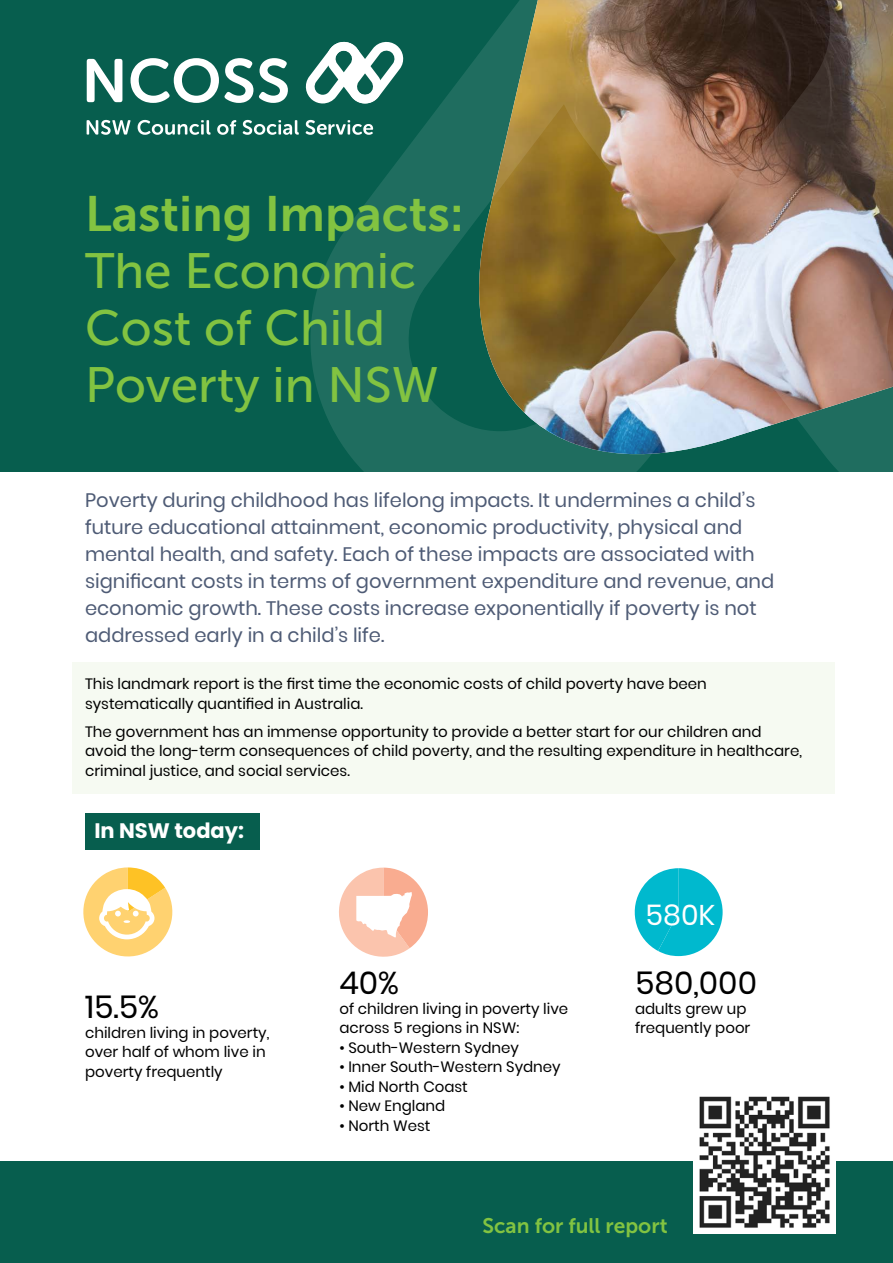
<style>
.page{position:relative;width:893px;height:1263px;background:#fff}
.page>*{position:absolute;margin:0;border:0;box-sizing:border-box;transform-origin:0 0}
.t1{font:49.5px/57px "Museo Sans 500";color:#82c341}
.t2{font:49.5px "Museo Sans 700";color:#82c341}
.t3{font:31.5px "Poppins";color:#000}
.t4{font:28.5px "Poppins";color:#fff}
.t5{font:21px "Museo Sans 700";color:#82c341}
.t6{font:700 21px "Poppins";color:#fff}
.t7{font:19.5px/27px "Poppins";color:#4e5b75}
.t8{font:15px/19.5px "Poppins";color:#000}
</style>
<div class="page">
<svg style="left:634px;top:868px;width:89px;height:88px"></svg>
<div style="left:72px;top:662px;width:762px;height:131px;background:#f6faf2"></div>
<div style="left:0;top:0;width:893px;height:472px;background:#075e4e"></div>
<svg style="left:87px;top:59px;width:35px;height:43px"></svg>
<svg style="left:131px;top:58px;width:122px;height:45px"></svg>
<svg style="left:259px;top:58px;width:27px;height:45px"></svg>
<svg style="left:87px;top:120px;width:44px;height:15px"></svg>
<svg style="left:138px;top:120px;width:73px;height:15px"></svg>
<svg style="left:217px;top:120px;width:19px;height:15px"></svg>
<svg style="left:243px;top:120px;width:43px;height:15px"></svg>
<div style="left:85px;top:813px;width:174px;height:36px;background:#075e4e"></div>
<svg style="left:286px;top:0;width:236px;height:472px"></svg>
<img style="left:522px;top:0;width:242px;height:472px">
<svg style="left:764px;top:0;width:129px;height:472px;background:#7a7369"></svg>
<svg style="left:83px;top:867px;width:90px;height:90px"></svg>
<svg style="left:339px;top:868px;width:89px;height:89px"></svg>
<div style="left:0;top:1161px;width:893px;height:102px;background:#075e4e"></div>
<img style="left:693px;top:1096px;width:143px;height:137px">
<h1 class="t2" style="left:85px;top:186px;width:381px">Lasting Impacts:</h1>
<h1 class="t1" style="left:85px;top:242px;width:355px">The Economic<br>Cost of Child<br>Poverty in NSW</h1>
<p class="t7" style="left:85px;top:487px;width:691px">Poverty during childhood has lifelong impacts. It undermines a child’s future educational attainment, economic productivity, physical and mental health, and safety. Each of these impacts are associated with significant costs in terms of government expenditure and revenue, and economic growth. These costs increase exponentially if poverty is not addressed early in a child’s life.</p>
<p class="t8" style="left:85px;top:674px;width:623px">This landmark report is the first time the economic costs of child poverty have been systematically quantified in Australia.</p>
<p class="t8" style="left:85px;top:722px;width:718px">The government has an immense opportunity to provide a better start for our children and avoid the long-term consequences of child poverty, and the resulting expenditure in healthcare, criminal justice, and social services.</p>
<h3 class="t6" style="left:94px;top:818px;width:151px">In NSW today:</h3>
<h2 class="t3" style="left:85px;top:989px;width:75px">15.5%</h2>
<p class="t8" style="left:85px;top:1023px;width:186px">children living in poverty, over half of whom live in poverty frequently</p>
<h2 class="t3" style="left:339px;top:965px;width:61px">40%</h2>
<p class="t8" style="left:339px;top:999px;width:230px">of children living in poverty live across 5 regions in NSW:</p>
<p class="t8" style="left:339px;top:1038px;width:181px">• South-Western Sydney</p>
<p class="t8" style="left:339px;top:1057px;width:223px">• Inner South-Western Sydney</p>
<p class="t8" style="left:339px;top:1077px;width:130px">• Mid North Coast</p>
<p class="t8" style="left:339px;top:1096px;width:107px">• New England</p>
<p class="t8" style="left:339px;top:1116px;width:93px">• North West</p>
<h3 class="t4" style="left:646px;top:898px;width:71px">580K</h3>
<h2 class="t3" style="left:635px;top:965px;width:123px">580,000</h2>
<p class="t8" style="left:635px;top:999px;width:117px">adults grew up frequently poor</p>
<h3 class="t5" style="left:482px;top:1214px;width:187px">Scan for full report</h3>
</div>
